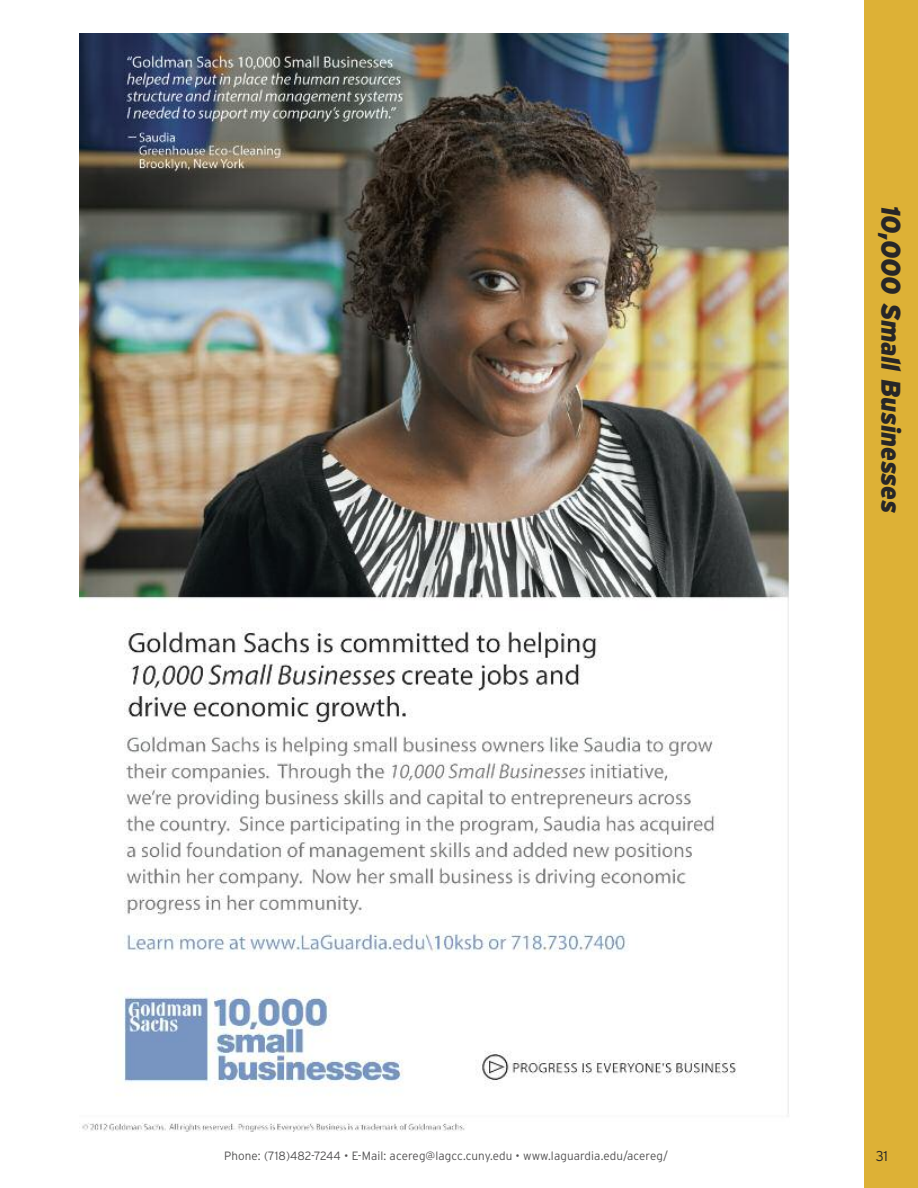
<style>
.page{position:relative;width:918px;height:1188px;background:#fff}
.page>*{position:absolute;margin:0;border:0;box-sizing:border-box;transform-origin:0 0}
.t1{font:italic 900 27px "Interstate";letter-spacing:-.01em;color:#272627;scale:.95 1}
.t2{font:300 14.25px "Interstate";color:#272627}
.t3{font:300 12px "Interstate";letter-spacing:.01em;color:#525152}
</style>
<div class="page">
<div style="left:864px;top:0;width:54px;height:1188px;background:#ddb136"></div>
<img style="left:80px;top:33px;width:710px;height:1099px">
<h1 class="t1" style="left:907px;top:205px;width:326px;rotate:90deg">10,000 Small Businesses</h1>
<p class="t3" style="left:224px;top:1149px;width:445px">Phone: (718)482-7244 • E-Mail: acereg@lagcc.cuny.edu • www.laguardia.edu/acereg/</p>
<p class="t2" style="left:876px;top:1147px;width:14px">31</p>
</div>
